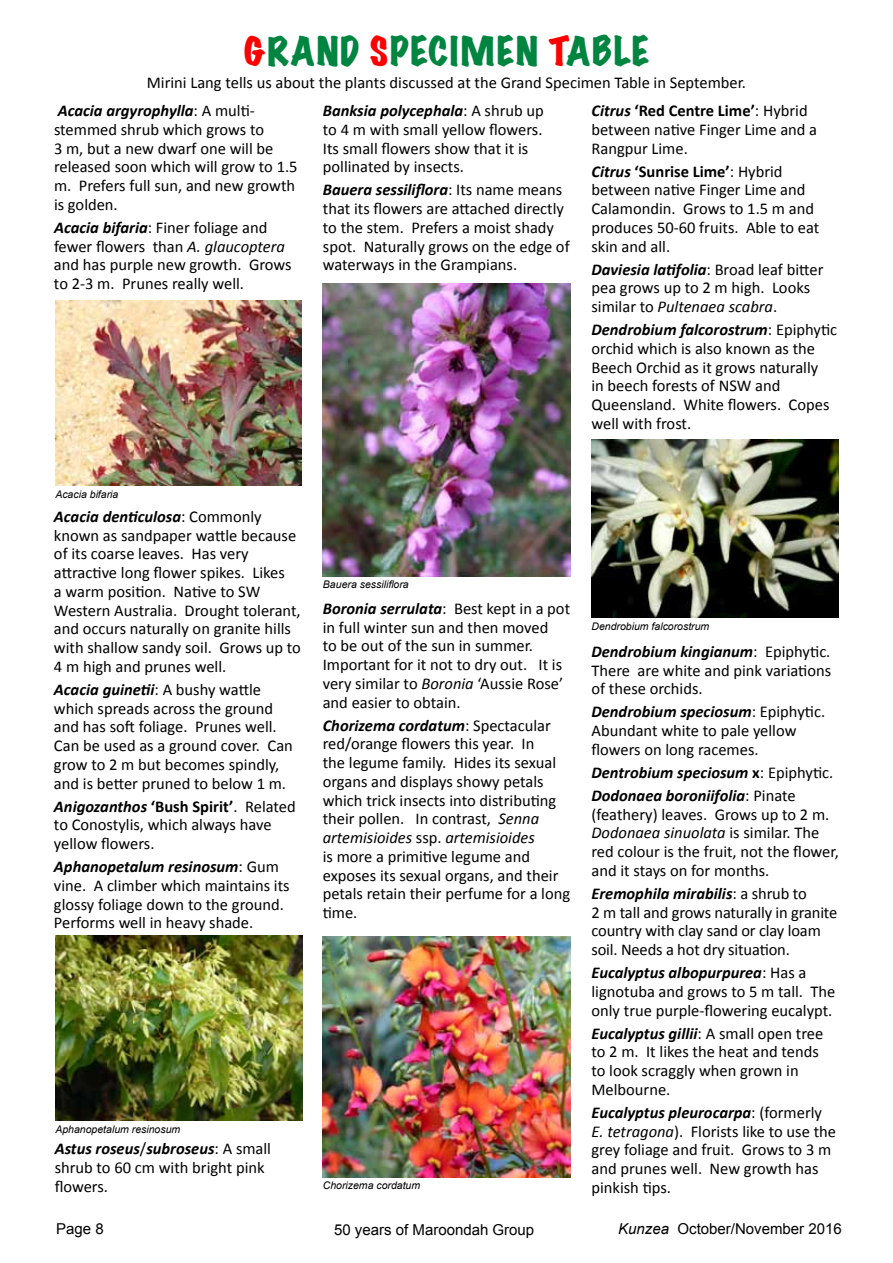
<style>
.page{position:relative;width:893px;height:1263px;background:#fff}
.page>*{position:absolute;margin:0;border:0;box-sizing:border-box;transform-origin:0 0}
.t1{font:expanded 36px "Marker Felt";letter-spacing:.05em;color:#008541}
.t2{font:16.5px/18.8px "Calibri";color:#000}
.t3{font:italic 700 16.5px/23px "Calibri";color:#000}
.t4{font:15px "Arial";color:#000}
.t5{font:italic 10.5px "Arial";color:#000}
.s1{color:#f00}
.s2{font-weight:700;font-style:italic}
.s3{font-style:italic}
.s4{font-weight:700}
.s5{font-style:normal}
.s6{font-weight:400;font-style:normal}
</style>
<div class="page">
<img style="left:55px;top:301px;width:246px;height:184px">
<img style="left:55px;top:935px;width:247px;height:186px">
<img style="left:323px;top:284px;width:247px;height:292px">
<img style="left:323px;top:936px;width:247px;height:242px">
<img style="left:591px;top:440px;width:248px;height:178px">
<h1 class="t1" style="left:244px;top:33px;width:406px"><span class="s1">G</span>RAND <span class="s1">S</span>PECIMEN <span class="s1">T</span>ABLE</h1>
<p class="t2" style="left:147px;top:73px;width:601px">Mirini Lang tells us about the plants discussed at the Grand Specimen Table in September.</p>
<p class="t2" style="left:54px;top:101px;width:245px"><span class="s2">Acacia argyrophylla</span>: A multi&shy;stemmed shrub which grows to<br>3 m, but a new dwarf one will be released soon which will grow to 1.5 m. Prefers full sun, and new growth is golden.</p>
<p class="t2" style="left:54px;top:218px;width:239px"><span class="s2">Acacia bifaria</span>: Finer foliage and fewer flowers than <span class="s3">A. glaucoptera </span>and has purple new growth. Grows to 2-3 m. Prunes really well.</p>
<p class="t2" style="left:323px;top:101px;width:223px"><span class="s2">Banksia polycephala</span>: A shrub up to 4 m with small yellow flowers.<br>Its small flowers show that it is pollinated by insects.</p>
<p class="t2" style="left:323px;top:181px;width:248px"><span class="s2">Bauera sessiliflora</span>: Its name means that its flowers are attached directly to the stem. Prefers a moist shady spot. Naturally grows on the edge of waterways in the Grampians.</p>
<p class="t2" style="left:591px;top:101px;width:227px"><span class="s2">Citrus</span> <span class="s4">‘Red Centre Lime’</span>: Hybrid between native Finger Lime and a<br>Rangpur Lime.</p>
<p class="t2" style="left:591px;top:162px;width:229px"><span class="s2">Citrus</span> <span class="s4">‘Sunrise Lime’</span>: Hybrid between native Finger Lime and<br>Calamondin. Grows to 1.5 m and produces 50-60 fruits. Able to eat skin and all.</p>
<p class="t2" style="left:591px;top:260px;width:233px"><span class="s2">Daviesia latifolia</span>: Broad leaf bitter pea grows up to 2 m high. Looks similar to <span class="s3">Pultenaea scabra</span>.</p>
<p class="t2" style="left:591px;top:320px;width:247px"><span class="s2">Dendrobium falcorostrum</span>: Epiphytic orchid which is also known as the<br>Beech Orchid as it grows naturally<br>in beech forests of NSW and<br>Queensland. White flowers. Copes well with frost.</p>
<p class="t5" style="left:55px;top:488px;width:65px">Acacia bifaria</p>
<p class="t2" style="left:54px;top:507px;width:249px"><span class="s2">Acacia denticulosa</span>: Commonly known as sandpaper wattle because of its coarse leaves. Has very attractive long flower spikes. Likes<br>a warm position. Native to SW<br>Western Australia. Drought tolerant, and occurs naturally on granite hills with shallow sandy soil. Grows up to<br>4 m high and prunes well.</p>
<p class="t2" style="left:54px;top:680px;width:240px"><span class="s2">Acacia guinetii</span>: A bushy wattle which spreads across the ground and has soft foliage. Prunes well.<br>Can be used as a ground cover. Can grow to 2 m but becomes spindly, and is better pruned to below 1 m.</p>
<p class="t2" style="left:54px;top:797px;width:243px"><span class="s2">Anigozanthos</span> <span class="s4">‘Bush Spirit’</span>. Related to Conostylis, which always have yellow flowers.</p>
<p class="t2" style="left:54px;top:857px;width:237px"><span class="s2">Aphanopetalum resinosum</span>: Gum vine. A climber which maintains its glossy foliage down to the ground.<br>Performs well in heavy shade.</p>
<p class="t5" style="left:55px;top:1124px;width:126px">Aphanopetalum resinosum</p>
<p class="t2" style="left:55px;top:1139px;width:218px"><span class="s2">Astus roseus</span>/<span class="s2">subroseus</span>: A small shrub to 60 cm with bright pink flowers.</p>
<p class="t5" style="left:323px;top:578px;width:87px">Bauera sessiliflora</p>
<p class="t2" style="left:323px;top:599px;width:249px"><span class="s2">Boronia serrulata</span>: Best kept in a pot in full winter sun and then moved<br>to be out of the sun in summer.<br>Important for it not to dry out. It is very similar to <span class="s3">Boronia</span> ‘Aussie Rose’ and easier to obtain.</p>
<p class="t2" style="left:323px;top:716px;width:249px"><span class="s2">Chorizema cordatum</span>: Spectacular red/orange flowers this year. In<br>the legume family. Hides its sexual organs and displays showy petals which trick insects into distributing their pollen. In contrast, <span class="s3">Senna artemisioides</span> ssp. <span class="s3">artemisioides<br></span>is more a primitive legume and exposes its sexual organs, and their petals retain their perfume for a long time.</p>
<p class="t5" style="left:323px;top:1179px;width:99px">Chorizema cordatum</p>
<p class="t5" style="left:591px;top:621px;width:119px">Dendrobium falcorostrum</p>
<p class="t2" style="left:591px;top:642px;width:241px;text-align:justify"><span class="s2">Dendrobium kingianum</span>: Epiphytic.<br>There are white and pink variations of these orchids.</p>
<p class="t2" style="left:591px;top:703px;width:235px"><span class="s2">Dendrobium speciosum</span>: Epiphytic.<br>Abundant white to pale yellow flowers on long racemes.</p>
<p class="t3" style="left:591px;top:761px;width:243px">Dentrobium speciosum <span class="s5">x</span><span class="s6">: Epiphytic.<br></span>Dodonaea boroniifolia<span class="s6">: Pinate</span></p>
<p class="t2" style="left:591px;top:805px;width:249px">(feathery) leaves. Grows up to 2 m.<br><span class="s3">Dodonaea sinuolata</span> is similar. The red colour is the fruit, not the flower, and it stays on for months.</p>
<p class="t2" style="left:591px;top:884px;width:247px"><span class="s2">Eremophila mirabilis</span>: a shrub to<br>2 m tall and grows naturally in granite country with clay sand or clay loam soil. Needs a hot dry situation.</p>
<p class="t2" style="left:591px;top:963px;width:246px"><span class="s2">Eucalyptus albopurpurea</span>: Has a lignotuba and grows to 5 m tall. The only true purple-flowering eucalypt.</p>
<p class="t2" style="left:591px;top:1024px;width:233px"><span class="s2">Eucalyptus gillii</span>: A small open tree to 2 m. It likes the heat and tends to look scraggly when grown in<br>Melbourne.</p>
<p class="t2" style="left:591px;top:1103px;width:246px"><span class="s2">Eucalyptus pleurocarpa</span>: (formerly<br><span class="s3">E. tetragona</span>). Florists like to use the grey foliage and fruit. Grows to 3 m and prunes well. New growth has pinkish tips.</p>
<p class="t4" style="left:56px;top:1221px;width:49px">Page 8</p>
<p class="t4" style="left:334px;top:1221px;width:202px">50 years of Maroondah Group</p>
<p class="t4" style="left:618px;top:1221px;width:225px"><span class="s3">Kunzea</span> October/November 2016</p>
</div>
